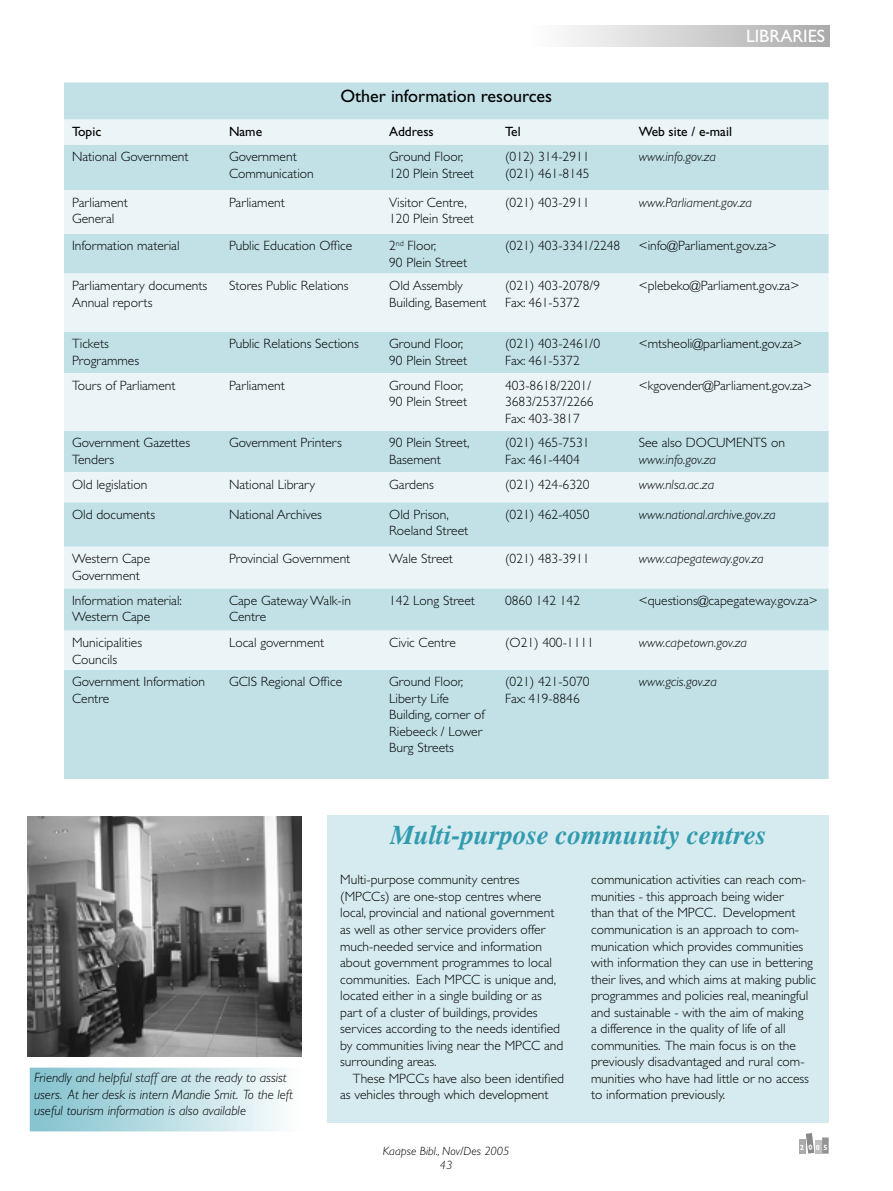
<style>
.page{position:relative;width:893px;height:1191px;background:#fff}
.page>*{position:absolute;margin:0;border:0;box-sizing:border-box;transform-origin:0 0}
.t1{font:italic 700 27px "Times";color:#339baf}
.t2{font:18px "Gill Sans";color:#000}
.t3{font:18px "Gill Sans";color:#fff}
.bd-flush{font:300 13.5px/16.5px "Gill Sans";color:#000}
.bd-indent{font:300 13.5px/16.5px "Gill Sans";color:#000}
.bd-flush-2{font:italic 300 13.5px/16.5px "Gill Sans";color:#000}
.bd-flush-3{font:13.5px "Gill Sans";color:#000}
.t4{font:italic 300 12px/13.5px "Gill Sans";color:#000;text-align:center}
.t5{font:700 7.5px "Gill Sans";color:#fff}
.s1{font-style:italic}
</style>
<div class="page">
<div style="left:532px;top:26px;width:297px;height:20px;background:linear-gradient(to right,#fff,#ababab)"></div>
<div style="left:64px;top:82px;width:765px;height:697px;background:#c2e1e7"></div>
<svg style="left:64px;top:120px;width:765px;height:550px;background:#d8ebef"></svg>
<div style="left:327px;top:815px;width:502px;height:308px;background:#d6ebef"></div>
<img style="left:28px;top:817px;width:274px;height:239px">
<div style="left:799px;top:1138px;width:6px;height:15px;background:#aaa"></div>
<div style="left:815px;top:1140px;width:6px;height:13px;background:#c0c0c0"></div>
<div style="left:822px;top:1137px;width:7px;height:16px;background:#939393"></div>
<div style="left:30px;top:1067px;width:272px;height:64px;background:linear-gradient(to right,#80c1cd,#fbfdfe)"></div>
<svg style="left:806px;top:1133px;width:8px;height:20px"></svg>
<p class="t3" style="left:746px;top:26px;width:80px">LIBRARIES</p>
<p class="t2" style="left:340px;top:86px;width:213px">Other information resources</p>
<p class="bd-flush-3" style="left:72px;top:124px;width:31px">Topic</p>
<p class="bd-flush-3" style="left:229px;top:124px;width:35px">Name</p>
<p class="bd-flush-3" style="left:389px;top:124px;width:46px">Address</p>
<p class="bd-flush-3" style="left:505px;top:124px;width:17px">Tel</p>
<p class="bd-flush-3" style="left:639px;top:124px;width:95px">Web site / e-mail</p>
<p class="bd-flush" style="left:72px;top:148px;width:118px">National Government</p>
<p class="bd-flush" style="left:229px;top:148px;width:86px">Government<br>Communication</p>
<p class="bd-flush" style="left:389px;top:148px;width:86px">Ground Floor,<br>120 Plein Street</p>
<p class="bd-flush" style="left:505px;top:148px;width:86px">(012) 314-2911</p>
<p class="bd-flush-2" style="left:639px;top:149px;width:79px">www.info.gov.za</p>
<p class="bd-flush" style="left:505px;top:165px;width:86px">(021) 461-8145</p>
<p class="bd-flush" style="left:72px;top:194px;width:57px">Parliament</p>
<p class="bd-flush" style="left:72px;top:210px;width:44px">General</p>
<p class="bd-flush" style="left:229px;top:194px;width:57px">Parliament</p>
<p class="bd-flush" style="left:389px;top:194px;width:86px">Visitor Centre,<br>120 Plein Street</p>
<p class="bd-flush" style="left:505px;top:194px;width:86px">(021) 403-2911</p>
<p class="bd-flush-2" style="left:639px;top:194px;width:115px">www.Parliament.gov.za</p>
<p class="bd-flush" style="left:72px;top:238px;width:109px">Information material</p>
<p class="bd-flush" style="left:229px;top:238px;width:125px">Public Education Office</p>
<p class="bd-flush" style="left:389px;top:238px;width:79px">2<sup>nd</sup> Floor,<br>90 Plein Street</p>
<p class="bd-flush" style="left:505px;top:238px;width:117px">(021) 403-3341/2248</p>
<p class="bd-flush" style="left:639px;top:238px;width:139px">&lt;info@Parliament.gov.za&gt;</p>
<p class="bd-flush" style="left:72px;top:277px;width:137px">Parliamentary documents<br>Annual reports</p>
<p class="bd-flush" style="left:229px;top:277px;width:121px">Stores Public Relations</p>
<p class="bd-flush" style="left:389px;top:277px;width:99px">Old Assembly<br>Building, Basement</p>
<p class="bd-flush" style="left:505px;top:277px;width:97px">(021) 403-2078/9</p>
<p class="bd-flush" style="left:639px;top:277px;width:162px">&lt;plebeko@Parliament.gov.za&gt;</p>
<p class="bd-flush" style="left:505px;top:294px;width:76px">Fax: 461-5372</p>
<p class="bd-flush" style="left:72px;top:335px;width:38px">Tickets</p>
<p class="bd-flush" style="left:72px;top:352px;width:69px">Programmes</p>
<p class="bd-flush" style="left:229px;top:335px;width:131px">Public Relations Sections</p>
<p class="bd-flush" style="left:389px;top:335px;width:79px">Ground Floor,<br>90 Plein Street</p>
<p class="bd-flush" style="left:505px;top:335px;width:97px">(021) 403-2461/0</p>
<p class="bd-flush" style="left:505px;top:352px;width:76px">Fax: 461-5372</p>
<p class="bd-flush" style="left:639px;top:335px;width:165px">&lt;mtsheoli@parliament.gov.za&gt;</p>
<p class="bd-flush" style="left:72px;top:377px;width:105px">Tours of Parliament</p>
<p class="bd-flush" style="left:229px;top:377px;width:57px">Parliament</p>
<p class="bd-flush" style="left:389px;top:377px;width:79px">Ground Floor,<br>90 Plein Street</p>
<p class="bd-flush" style="left:505px;top:377px;width:88px">403-8618/2201/</p>
<p class="bd-flush" style="left:505px;top:393px;width:90px">3683/2537/2266</p>
<p class="bd-flush" style="left:505px;top:410px;width:76px">Fax: 403-3817</p>
<p class="bd-flush" style="left:639px;top:377px;width:175px">&lt;kgovender@Parliament.gov.za&gt;</p>
<p class="bd-flush" style="left:72px;top:435px;width:120px">Government Gazettes</p>
<p class="bd-flush" style="left:72px;top:451px;width:44px">Tenders</p>
<p class="bd-flush" style="left:229px;top:435px;width:114px">Government Printers</p>
<p class="bd-flush" style="left:389px;top:435px;width:82px">90 Plein Street,</p>
<p class="bd-flush" style="left:389px;top:451px;width:53px">Basement</p>
<p class="bd-flush" style="left:505px;top:435px;width:86px">(021) 465-7531</p>
<p class="bd-flush" style="left:505px;top:451px;width:76px">Fax: 461-4404</p>
<p class="bd-flush" style="left:639px;top:435px;width:148px">See also DOCUMENTS on <span class="s1">www.info.gov.za</span></p>
<p class="bd-flush" style="left:72px;top:476px;width:77px">Old legislation</p>
<p class="bd-flush" style="left:229px;top:476px;width:88px">National Library</p>
<p class="bd-flush" style="left:389px;top:476px;width:46px">Gardens</p>
<p class="bd-flush" style="left:505px;top:476px;width:86px">(021) 424-6320</p>
<p class="bd-flush-2" style="left:639px;top:476px;width:77px">www.nlsa.ac.za</p>
<p class="bd-flush" style="left:72px;top:506px;width:85px">Old documents</p>
<p class="bd-flush" style="left:229px;top:506px;width:95px">National Archives</p>
<p class="bd-flush" style="left:389px;top:506px;width:80px">Old Prison,<br>Roeland Street</p>
<p class="bd-flush" style="left:505px;top:506px;width:86px">(021) 462-4050</p>
<p class="bd-flush-2" style="left:639px;top:506px;width:138px">www.national.archive.gov.za</p>
<p class="bd-flush" style="left:72px;top:550px;width:80px">Western Cape<br>Government</p>
<p class="bd-flush" style="left:229px;top:550px;width:123px">Provincial Government</p>
<p class="bd-flush" style="left:389px;top:550px;width:65px">Wale Street</p>
<p class="bd-flush" style="left:505px;top:550px;width:86px">(021) 483-3911</p>
<p class="bd-flush-2" style="left:639px;top:550px;width:126px">www.capegateway.gov.za</p>
<p class="bd-flush" style="left:72px;top:592px;width:111px">Information material:<br>Western Cape</p>
<p class="bd-flush" style="left:229px;top:592px;width:123px">Cape Gateway Walk-in<br>Centre</p>
<p class="bd-flush" style="left:389px;top:592px;width:87px">142 Long Street</p>
<p class="bd-flush" style="left:505px;top:592px;width:77px">0860 142 142</p>
<p class="bd-flush" style="left:639px;top:592px;width:180px">&lt;questions@capegateway.gov.za&gt;</p>
<p class="bd-flush" style="left:72px;top:634px;width:72px">Municipalities</p>
<p class="bd-flush" style="left:72px;top:651px;width:47px">Councils</p>
<p class="bd-flush" style="left:229px;top:634px;width:97px">Local government</p>
<p class="bd-flush" style="left:389px;top:634px;width:68px">Civic Centre</p>
<p class="bd-flush" style="left:505px;top:634px;width:90px">(O21) 400-1111</p>
<p class="bd-flush-2" style="left:639px;top:634px;width:110px">www.capetown.gov.za</p>
<p class="bd-flush" style="left:72px;top:673px;width:134px">Government Information<br>Centre</p>
<p class="bd-flush" style="left:229px;top:673px;width:115px">GCIS Regional Office</p>
<p class="bd-flush" style="left:389px;top:673px;width:97px">Ground Floor,<br>Liberty Life<br>Building, corner of<br>Riebeeck / Lower<br>Burg Streets</p>
<p class="bd-flush" style="left:505px;top:673px;width:86px">(021) 421-5070</p>
<p class="bd-flush" style="left:505px;top:690px;width:76px">Fax: 419-8846</p>
<p class="bd-flush-2" style="left:639px;top:673px;width:80px">www.gcis.gov.za</p>
<p class="bd-flush-2" style="left:34px;top:1069px;width:261px">Friendly and helpful staff are at the ready to assist users. At her desk is intern Mandie Smit. To the left useful tourism information is also available</p>
<p class="t1" style="left:390px;top:819px;width:378px">Multi-purpose community centres</p>
<p class="bd-flush" style="left:340px;top:872px;width:225px">Multi-purpose community centres (MPCCs) are one-stop centres where local, provincial and national government as well as other service providers offer much-needed service and information about government programmes to local communities. Each MPCC is unique and, located either in a single building or as part of a cluster of buildings, provides services according to the needs identified by communities living near the MPCC and surrounding areas.</p>
<p class="bd-indent" style="left:340px;top:1070px;width:225px;text-indent:13px">These MPCCs have also been identified as vehicles through which development</p>
<p class="t4" style="left:383px;top:1144px;width:128px">Kaapse Bibl., Nov/Des 2005<br>43</p>
<p class="bd-indent" style="left:591px;top:872px;width:226px">communication activities can reach com&shy;munities - this approach being wider<br>than that of the MPCC. Development communication is an approach to com&shy;munication which provides communities with information they can use in bettering their lives, and which aims at making public programmes and policies real, meaningful and sustainable - with the aim of making<br>a difference in the quality of life of all communities. The main focus is on the previously disadvantaged and rural com&shy;munities who have had little or no access to information previously.</p>
<p class="t5" style="left:800px;top:1143px;width:6px">2</p>
<p class="t5" style="left:816px;top:1143px;width:13px">0 5</p>
</div>
